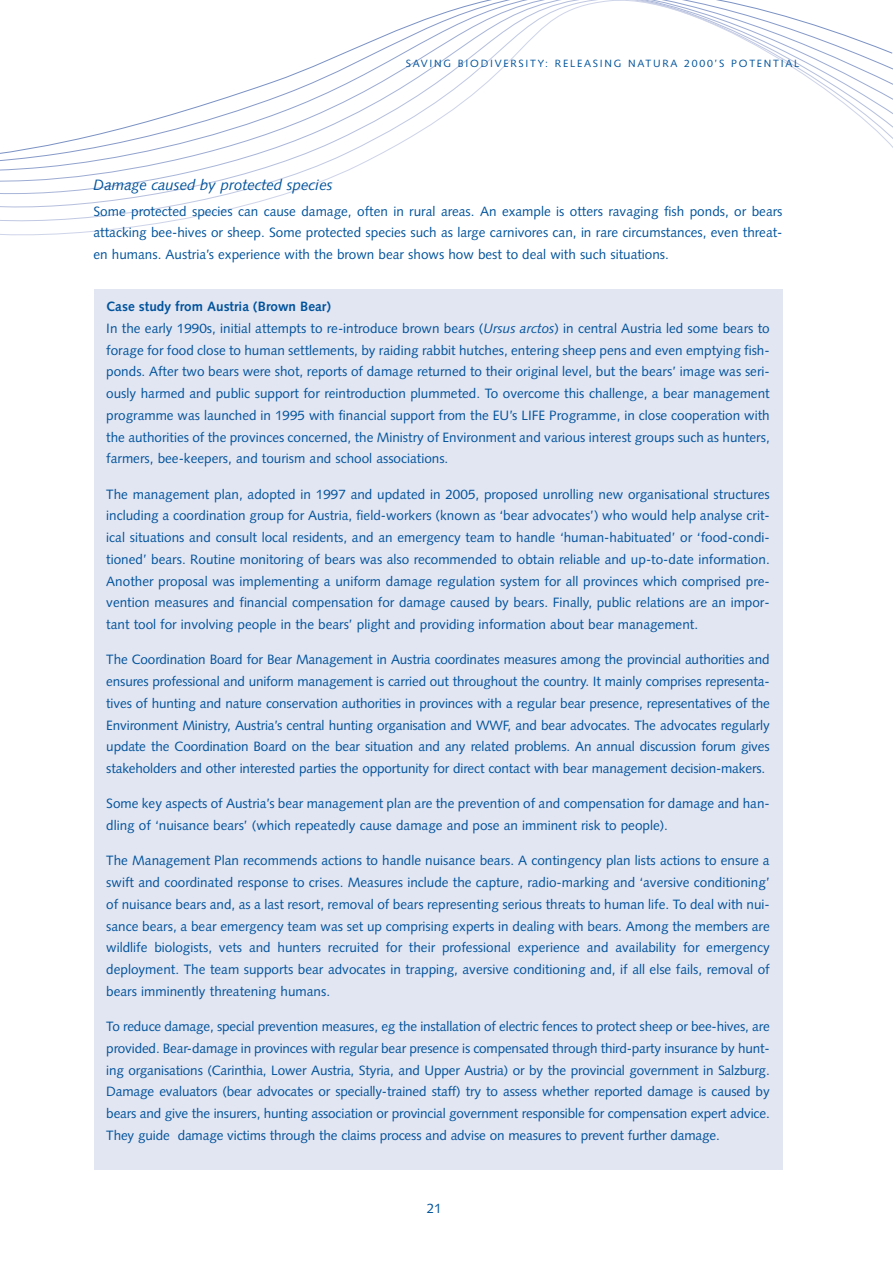
<style>
.page{position:relative;width:893px;height:1263px;background:#fff}
.page>*{position:absolute;margin:0;border:0;box-sizing:border-box;transform-origin:0 0}
.t1{font:italic 15px "Syntax";color:#00539b}
.t2{font:13.5px/21.8px "Syntax";color:#00539b;text-align:justify}
.t3{font:10.5px "Syntax";letter-spacing:.165em;color:#00539b}
.s1{font-weight:700}
.s2{font-style:italic}
</style>
<div class="page">
<div style="left:94px;top:289px;width:688px;height:880px;background:#e2e5f2"></div>
<svg style="left:0;top:0;width:893px;height:235px"></svg>
<p class="t3" style="left:406px;top:60px;width:395px">SAVING BIODIVERSITY: RELEASING NATURA 2000’S POTENTIAL</p>
<p class="t1" style="left:94px;top:179px;width:241px">Damage caused by protected species</p>
<p class="t2" style="left:94px;top:201px;width:690px">Some protected species can cause damage, often in rural areas. An example is otters ravaging fish ponds, or bears attacking bee-hives or sheep. Some protected species such as large carnivores can, in rare circumstances, even threat&shy;en humans. Austria’s experience with the brown bear shows how best to deal with such situations.</p>
<p class="t2" style="left:106px;top:297px;width:665px;text-align:left"><span class="s1">Case study from Austria (Brown Bear)<br></span>In the early 1990s, initial attempts to re-introduce brown bears (<span class="s2">Ursus arctos</span>) in central Austria led some bears to forage for food close to human settlements, by raiding rabbit hutches, entering sheep pens and even emptying fish&shy;ponds. After two bears were shot, reports of damage returned to their original level, but the bears’ image was seri&shy;ously harmed and public support for reintroduction plummeted. To overcome this challenge, a bear management programme was launched in 1995 with financial support from the EU’s LIFE Programme, in close cooperation with the authorities of the provinces concerned, the Ministry of Environment and various interest groups such as hunters, farmers, bee-keepers, and tourism and school associations.</p>
<p class="t2" style="left:106px;top:484px;width:665px">The management plan, adopted in 1997 and updated in 2005, proposed unrolling new organisational structures including a coordination group for Austria, field-workers (known as ‘bear advocates’) who would help analyse crit&shy;ical situations and consult local residents, and an emergency team to handle ‘human-habituated’ or ‘food-condi&shy;tioned’ bears. Routine monitoring of bears was also recommended to obtain reliable and up-to-date information.<br>Another proposal was implementing a uniform damage regulation system for all provinces which comprised pre&shy;vention measures and financial compensation for damage caused by bears. Finally, public relations are an impor&shy;tant tool for involving people in the bears’ plight and providing information about bear management.</p>
<p class="t2" style="left:106px;top:650px;width:665px">The Coordination Board for Bear Management in Austria coordinates measures among the provincial authorities and ensures professional and uniform management is carried out throughout the country. It mainly comprises representa&shy;tives of hunting and nature conservation authorities in provinces with a regular bear presence, representatives of the Environment Ministry, Austria’s central hunting organisation and WWF, and bear advocates. The advocates regularly update the Coordination Board on the bear situation and any related problems. An annual discussion forum gives stakeholders and other interested parties the opportunity for direct contact with bear management decision-makers.</p>
<p class="t2" style="left:106px;top:794px;width:665px">Some key aspects of Austria’s bear management plan are the prevention of and compensation for damage and han&shy;dling of ‘nuisance bears’ (which repeatedly cause damage and pose an imminent risk to people).</p>
<p class="t2" style="left:106px;top:851px;width:665px">The Management Plan recommends actions to handle nuisance bears. A contingency plan lists actions to ensure a swift and coordinated response to crises. Measures include the capture, radio-marking and ‘aversive conditioning’ of nuisance bears and, as a last resort, removal of bears representing serious threats to human life. To deal with nui&shy;sance bears, a bear emergency team was set up comprising experts in dealing with bears. Among the members are wildlife biologists, vets and hunters recruited for their professional experience and availability for emergency deployment. The team supports bear advocates in trapping, aversive conditioning and, if all else fails, removal of bears imminently threatening humans.</p>
<p class="t2" style="left:106px;top:1017px;width:665px">To reduce damage, special prevention measures, eg the installation of electric fences to protect sheep or bee-hives, are provided. Bear-damage in provinces with regular bear presence is compensated through third-party insurance by hunt&shy;ing organisations (Carinthia, Lower Austria, Styria, and Upper Austria) or by the provincial government in Salzburg.<br>Damage evaluators (bear advocates or specially-trained staff) try to assess whether reported damage is caused by bears and give the insurers, hunting association or provincial government responsible for compensation expert advice.<br>They guide damage victims through the claims process and advise on measures to prevent further damage.</p>
<p class="t2" style="left:427px;top:1199px;width:17px">21</p>
</div>
